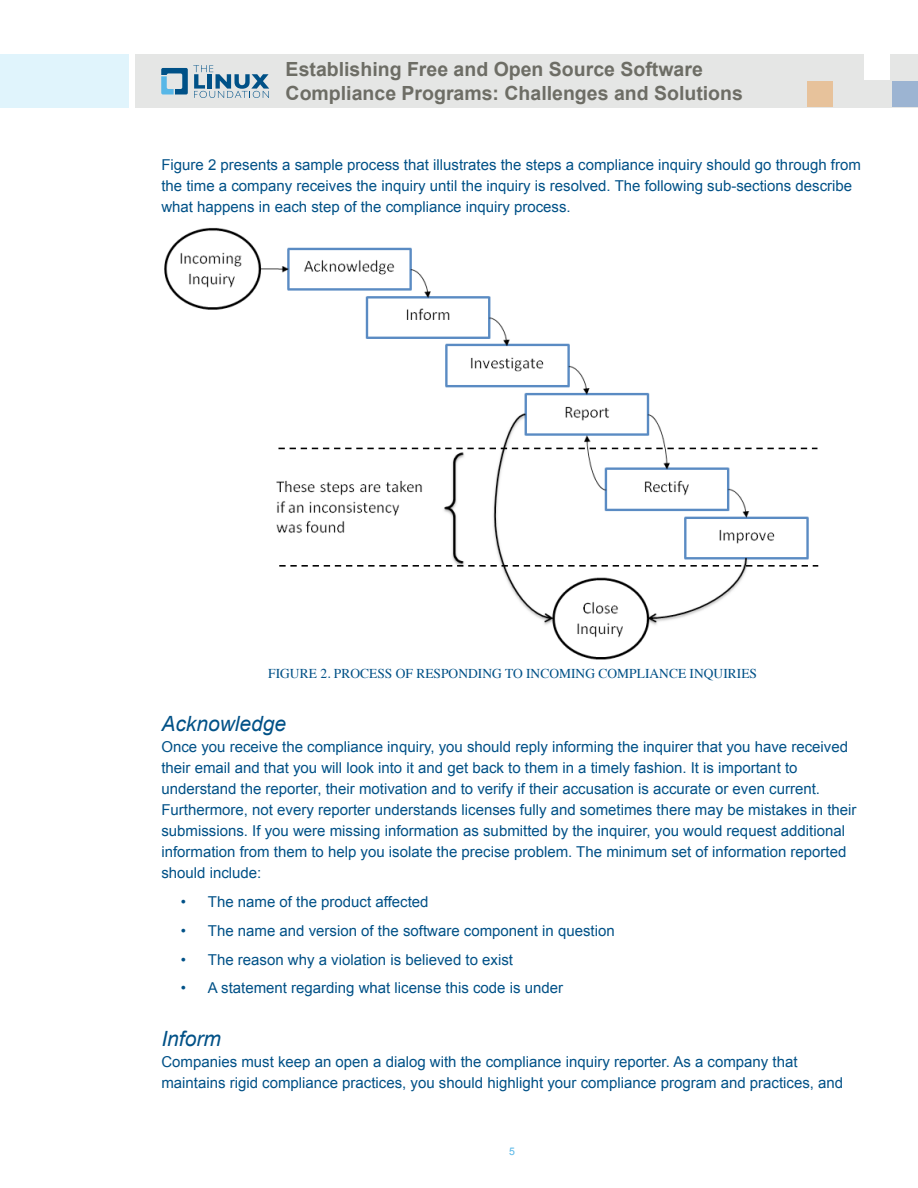
<style>
.page{position:relative;width:918px;height:1188px;background:#fff}
.page>*{position:absolute;margin:0;border:0;box-sizing:border-box;transform-origin:0 0}
.Body_Text{font:italic 21px "Arial";color:#005187}
.t1{font:700 19.5px/24.3px "Arial";color:#6d6d65}
.Body_Text-2{font:15px/21px "Arial";color:#005187}
.Body_Text-3{font:13.5px "Times";color:#005187}
.t2{font:10.5px "Arial";color:#58b7e7}
</style>
<div class="page">
<div style="left:135px;top:54px;width:783px;height:54px;background:#e5e6e5"></div>
<div style="left:0;top:54px;width:129px;height:54px;background:#e0f4fc"></div>
<div style="left:864px;top:54px;width:25px;height:25px;background:#fff"></div>
<div style="left:893px;top:82px;width:25px;height:25px;background:#9cb4d2"></div>
<div style="left:807px;top:82px;width:25px;height:25px;background:#e7c29b"></div>
<svg style="left:161px;top:65px;width:108px;height:33px"></svg>
<img style="left:164px;top:227px;width:655px;height:433px">
<h2 class="t1" style="left:286px;top:58px;width:459px">Establishing Free and Open Source Software<br>Compliance Programs: Challenges and Solutions</h2>
<p class="Body_Text-2" style="left:161px;top:155px;width:701px">Figure 2 presents a sample process that illustrates the steps a compliance inquiry should go through from the time a company receives the inquiry until the inquiry is resolved. The following sub-sections describe what happens in each step of the compliance inquiry process.</p>
<p class="Body_Text-3" style="left:268px;top:661px;width:490px">FIGURE 2. PROCESS OF RESPONDING TO INCOMING COMPLIANCE INQUIRIES</p>
<p class="Body_Text" style="left:161px;top:710px;width:126px">Acknowledge</p>
<p class="Body_Text-2" style="left:161px;top:737px;width:697px">Once you receive the compliance inquiry, you should reply informing the inquirer that you have received their email and that you will look into it and get back to them in a timely fashion. It is important to understand the reporter, their motivation and to verify if their accusation is accurate or even current.<br>Furthermore, not every reporter understands licenses fully and sometimes there may be mistakes in their submissions. If you were missing information as submitted by the inquirer, you would request additional information from them to help you isolate the precise problem. The minimum set of information reported should include:</p>
<p class="Body_Text-2" style="left:181px;top:891px;width:249px">• The name of the product affected</p>
<p class="Body_Text-2" style="left:181px;top:920px;width:435px">• The name and version of the software component in question</p>
<p class="Body_Text-2" style="left:181px;top:949px;width:334px">• The reason why a violation is believed to exist</p>
<p class="Body_Text-2" style="left:181px;top:978px;width:384px">• A statement regarding what license this code is under</p>
<p class="Body_Text" style="left:161px;top:1025px;width:61px">Inform</p>
<p class="Body_Text-2" style="left:161px;top:1052px;width:683px">Companies must keep an open a dialog with the compliance inquiry reporter. As a company that maintains rigid compliance practices, you should highlight your compliance program and practices, and</p>
<p class="t2" style="left:509px;top:1144px;width:7px">5</p>
</div>
